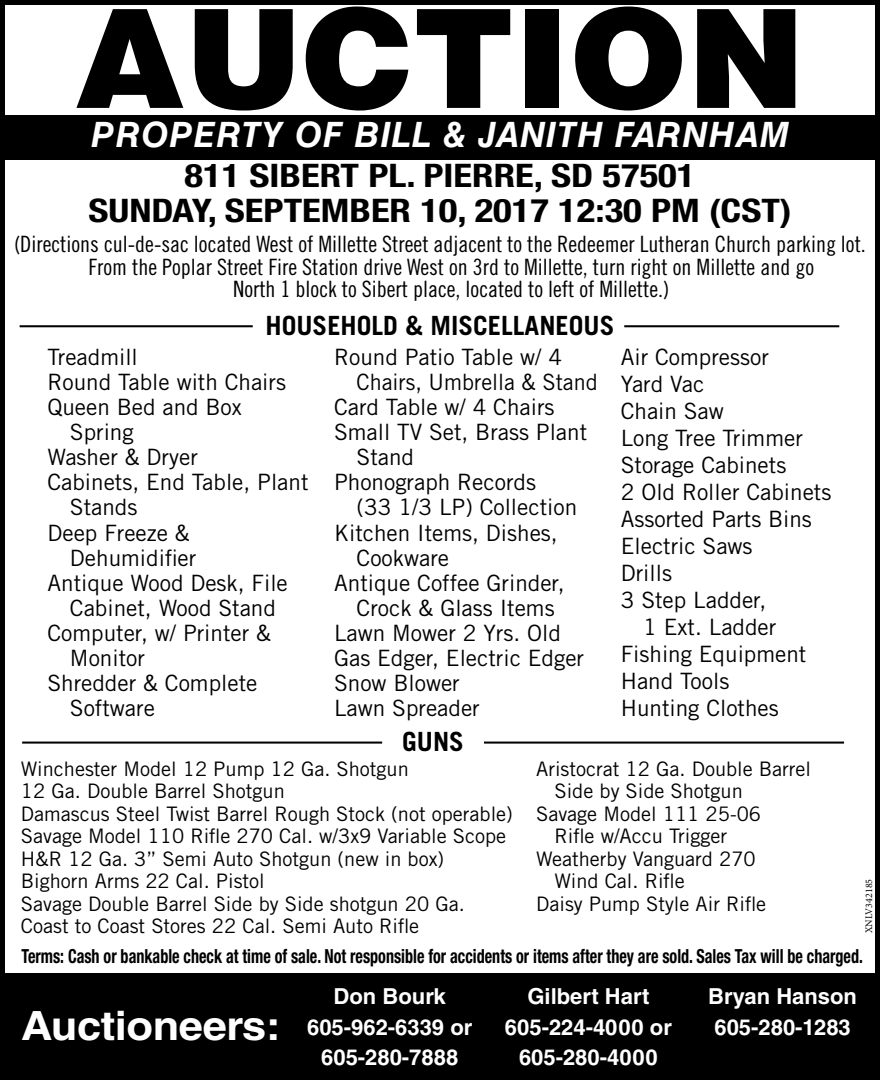
<style>
.page{position:relative;width:880px;height:1080px;background:#fff}
.page>*{position:absolute;margin:0;border:0;box-sizing:border-box;transform-origin:0 0}
.t1{font:900 137.25px "Helvetica LT Std";color:#000}
.t2{font:700 40.25px "Helvetica LT Std";letter-spacing:-.01em;color:#fff;scale:1.08 1}
.t3{font:italic 700 35px "Helvetica LT Std";letter-spacing:.03em;color:#fff}
.t4{font:700 condensed 32.5px/35px "Helvetica Neue LT Std";color:#000;text-align:center;scale:1.19 1}
.t5{font:700 26.5px "Trade Gothic LT Std";color:#000}
.t6{font:22.5px "Trade Gothic LT Std";color:#000}
.t7{font:22.5px "Trade Gothic LT Std Cn 18";color:#000}
.t8{font:22.5px "Trade Gothic LT Std";color:#000;scale:.96 1}
.t9{font:700 22px/30.2px "Helvetica LT Std";color:#fff;text-align:center}
.t10{font:20px/22.5px "Trade Gothic LT Std";color:#000}
.t11{font:700 condensed 19.5px "Helvetica Neue LT Std";color:#000;scale:.83 1}
.t12{font:10px "Minion Pro";color:#000}
</style>
<div class="page">
<div style="left:0;top:115px;width:880px;height:44px;background:#000"></div>
<div style="left:0;top:974px;width:880px;height:106px;background:#000"></div>
<div style="left:0;top:0;width:880px;height:1080px;border:5px solid #000"></div>
<hr style="left:20px;top:325px;width:233px;height:2px;background:#000">
<hr style="left:624px;top:325px;width:215px;height:2px;background:#000">
<hr style="left:22px;top:742px;width:360px;height:2px;background:#000">
<hr style="left:484px;top:742px;width:360px;height:2px;background:#000">
<h1 class="t1" style="left:75px;top:-31px;width:732px">AUCTION</h1>
<h3 class="t3" style="left:91px;top:114px;width:699px">PROPERTY OF BILL &amp; JANITH FARNHAM</h3>
<h3 class="t4" style="left:89px;top:158px;width:592px">811 SIBERT PL. PIERRE, SD 57501<br>SUNDAY, SEPTEMBER 10, 2017 12:30 PM (CST)</h3>
<p class="t7" style="left:14px;top:231px;width:853px">(Directions cul-de-sac located West of Millette Street adjacent to the Redeemer Lutheran Church parking lot.</p>
<p class="t7" style="left:88px;top:253px;width:727px">From the Poplar Street Fire Station drive West on 3rd to Millette, turn right on Millette and go</p>
<p class="t7" style="left:233px;top:276px;width:438px">North 1 block to Sibert place, located to left of Millette.)</p>
<p class="t5" style="left:266px;top:309px;width:350px">HOUSEHOLD &amp; MISCELLANEOUS</p>
<p class="t6" style="left:47px;top:344px;width:92px">Treadmill</p>
<p class="t6" style="left:47px;top:369px;width:240px">Round Table with Chairs</p>
<p class="t6" style="left:47px;top:394px;width:196px">Queen Bed and Box</p>
<p class="t6" style="left:70px;top:419px;width:65px">Spring</p>
<p class="t6" style="left:47px;top:444px;width:152px">Washer &amp; Dryer</p>
<p class="t6" style="left:47px;top:469px;width:263px">Cabinets, End Table, Plant</p>
<p class="t6" style="left:70px;top:494px;width:69px">Stands</p>
<p class="t6" style="left:47px;top:519px;width:144px">Deep Freeze &amp;</p>
<p class="t6" style="left:70px;top:544px;width:128px">Dehumidifier</p>
<p class="t6" style="left:47px;top:569px;width:242px">Antique Wood Desk, File</p>
<p class="t6" style="left:70px;top:594px;width:208px">Cabinet, Wood Stand</p>
<p class="t6" style="left:47px;top:619px;width:225px">Computer, w/ Printer &amp;</p>
<p class="t6" style="left:70px;top:644px;width:76px">Monitor</p>
<p class="t6" style="left:47px;top:669px;width:211px">Shredder &amp; Complete</p>
<p class="t6" style="left:70px;top:694px;width:86px">Software</p>
<p class="t6" style="left:334px;top:344px;width:229px">Round Patio Table w/ 4</p>
<p class="t8" style="left:357px;top:369px;width:253px">Chairs, Umbrella &amp; Stand</p>
<p class="t6" style="left:334px;top:394px;width:222px">Card Table w/ 4 Chairs</p>
<p class="t6" style="left:334px;top:419px;width:255px">Small TV Set, Brass Plant</p>
<p class="t6" style="left:357px;top:444px;width:59px">Stand</p>
<p class="t6" style="left:334px;top:469px;width:203px">Phonograph Records</p>
<p class="t6" style="left:357px;top:494px;width:222px">(33 1/3 LP) Collection</p>
<p class="t6" style="left:334px;top:519px;width:225px">Kitchen Items, Dishes,</p>
<p class="t6" style="left:357px;top:544px;width:94px">Cookware</p>
<p class="t6" style="left:334px;top:569px;width:232px">Antique Coffee Grinder,</p>
<p class="t6" style="left:357px;top:594px;width:200px">Crock &amp; Glass Items</p>
<p class="t6" style="left:334px;top:619px;width:228px">Lawn Mower 2 Yrs. Old</p>
<p class="t6" style="left:334px;top:644px;width:251px">Gas Edger, Electric Edger</p>
<p class="t6" style="left:334px;top:669px;width:127px">Snow Blower</p>
<p class="t6" style="left:334px;top:694px;width:147px">Lawn Spreader</p>
<p class="t6" style="left:621px;top:344px;width:150px">Air Compressor</p>
<p class="t6" style="left:621px;top:371px;width:85px">Yard Vac</p>
<p class="t6" style="left:621px;top:398px;width:105px">Chain Saw</p>
<p class="t6" style="left:621px;top:425px;width:184px">Long Tree Trimmer</p>
<p class="t6" style="left:621px;top:452px;width:167px">Storage Cabinets</p>
<p class="t6" style="left:621px;top:479px;width:212px">2 Old Roller Cabinets</p>
<p class="t6" style="left:621px;top:506px;width:193px">Assorted Parts Bins</p>
<p class="t6" style="left:621px;top:532px;width:133px">Electric Saws</p>
<p class="t6" style="left:621px;top:559px;width:53px">Drills</p>
<p class="t6" style="left:621px;top:586px;width:147px">3 Step Ladder,</p>
<p class="t6" style="left:643px;top:613px;width:135px">1 Ext. Ladder</p>
<p class="t6" style="left:621px;top:640px;width:187px">Fishing Equipment</p>
<p class="t6" style="left:621px;top:667px;width:110px">Hand Tools</p>
<p class="t6" style="left:621px;top:694px;width:160px">Hunting Clothes</p>
<p class="t5" style="left:402px;top:725px;width:63px">GUNS</p>
<p class="t10" style="left:21px;top:757px;width:493px">Winchester Model 12 Pump 12 Ga. Shotgun<br>12 Ga. Double Barrel Shotgun<br>Damascus Steel Twist Barrel Rough Stock (not operable)<br>Savage Model 110 Rifle 270 Cal. w/3x9 Variable Scope H&amp;R 12 Ga. 3” Semi Auto Shotgun (new in box)<br>Bighorn Arms 22 Cal. Pistol<br>Savage Double Barrel Side by Side shotgun 20 Ga.<br>Coast to Coast Stores 22 Cal. Semi Auto Rifle</p>
<p class="t10" style="left:536px;top:757px;width:276px">Aristocrat 12 Ga. Double Barrel</p>
<p class="t10" style="left:554px;top:780px;width:190px">Side by Side Shotgun</p>
<p class="t10" style="left:536px;top:802px;width:226px">Savage Model 111 25-06</p>
<p class="t10" style="left:554px;top:825px;width:174px">Rifle w/Accu Trigger</p>
<p class="t10" style="left:536px;top:847px;width:221px">Weatherby Vanguard 270</p>
<p class="t10" style="left:554px;top:870px;width:132px">Wind Cal. Rifle</p>
<p class="t10" style="left:536px;top:892px;width:231px">Daisy Pump Style Air Rifle</p>
<p class="t12" style="left:862px;top:933px;width:56px;rotate:-90deg">XNLV342185</p>
<p class="t11" style="left:22px;top:944px;width:1015px">Terms: Cash or bankable check at time of sale. Not responsible for accidents or items after they are sold. Sales Tax will be charged.</p>
<p class="t9" style="left:505px;top:981px;width:169px">Gilbert Hart<br>605-224-4000 or<br>605-280-4000</p>
<p class="t9" style="left:307px;top:981px;width:167px">Don Bourk<br>605-962-6339 or<br>605-280-7888</p>
<p class="t9" style="left:708px;top:981px;width:150px">Bryan Hanson</p>
<h2 class="t2" style="left:21px;top:1001px;width:242px">Auctioneers:</h2>
<p class="t9" style="left:714px;top:1011px;width:138px">605-280-1283</p>
</div>
